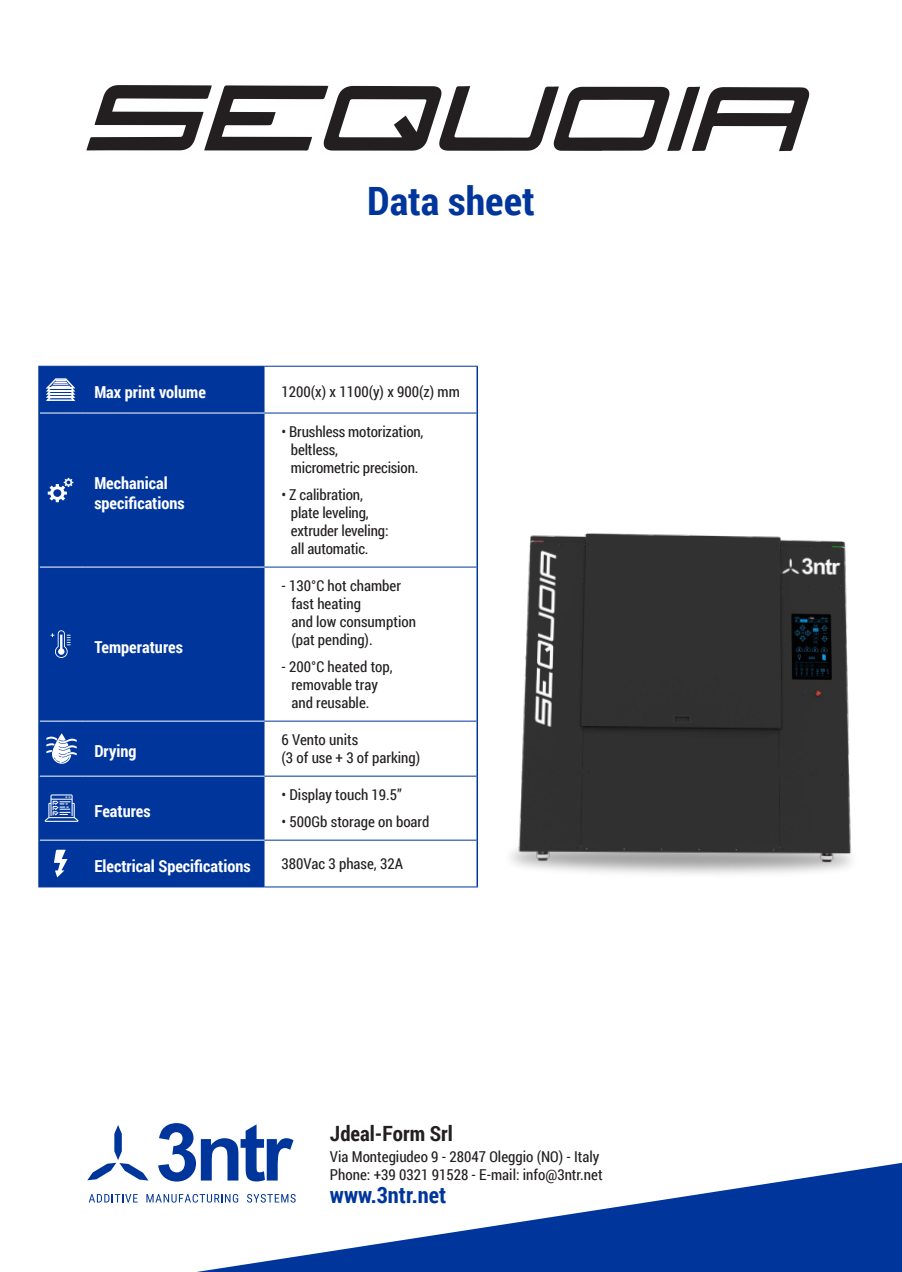
<style>
.page{position:relative;width:902px;height:1272px;background:#fff}
.page>*{position:absolute;margin:0;border:0;box-sizing:border-box;transform-origin:0 0}
.t1{font:700 39px "Roboto Condensed";color:#00369c}
.t2{font:700 22.5px "Roboto Condensed";color:#00369c}
.t3{font:700 21px "Roboto Condensed";color:#231f20}
.t4{font:700 16.5px "Roboto Condensed";color:#fff}
.t5{font:15px "Roboto Condensed";color:#231f20}
</style>
<div class="page">
<svg style="left:196px;top:1163px;width:705px;height:108px;fill:#00369c"></svg>
<svg style="left:87px;top:1125px;width:61px;height:55px"></svg>
<svg style="left:158px;top:1123px;width:135px;height:58px"></svg>
<svg style="left:89px;top:1194px;width:49px;height:8px"></svg>
<svg style="left:146px;top:1193px;width:92px;height:9px"></svg>
<svg style="left:247px;top:1193px;width:48px;height:9px"></svg>
<img style="left:476px;top:533px;width:376px;height:355px">
<div style="left:40px;top:367px;width:224px;height:519px;background:#00369c"></div>
<hr style="left:40px;top:412px;width:46px;height:1px;background:#fff">
<hr style="left:86px;top:412px;width:178px;height:1px;background:#fff">
<hr style="left:40px;top:566px;width:46px;height:1px;background:#fff">
<hr style="left:86px;top:566px;width:178px;height:1px;background:#fff">
<hr style="left:40px;top:720px;width:46px;height:1px;background:#fff">
<hr style="left:86px;top:720px;width:178px;height:1px;background:#fff">
<hr style="left:40px;top:775px;width:46px;height:1px;background:#fff">
<hr style="left:86px;top:775px;width:178px;height:1px;background:#fff">
<hr style="left:40px;top:839px;width:46px;height:1px;background:#fff">
<hr style="left:86px;top:839px;width:178px;height:1px;background:#fff">
<hr style="left:476px;top:366px;width:2px;height:47px;background:#00369c">
<hr style="left:476px;top:413px;width:2px;height:154px;background:#00369c">
<hr style="left:476px;top:567px;width:2px;height:154px;background:#00369c">
<hr style="left:476px;top:721px;width:2px;height:55px;background:#00369c">
<hr style="left:476px;top:776px;width:2px;height:64px;background:#00369c">
<hr style="left:476px;top:840px;width:2px;height:46px;background:#00369c">
<hr style="left:38px;top:366px;width:2px;height:47px;background:#00369c">
<hr style="left:38px;top:413px;width:2px;height:154px;background:#00369c">
<hr style="left:38px;top:567px;width:2px;height:154px;background:#00369c">
<hr style="left:38px;top:721px;width:2px;height:55px;background:#00369c">
<hr style="left:38px;top:776px;width:2px;height:64px;background:#00369c">
<hr style="left:38px;top:840px;width:2px;height:46px;background:#00369c">
<hr style="left:264px;top:366px;width:214px;height:1px;background:#00369c">
<hr style="left:264px;top:412px;width:212px;height:1px;background:#00369c">
<hr style="left:264px;top:566px;width:212px;height:1px;background:#00369c">
<hr style="left:264px;top:720px;width:212px;height:1px;background:#00369c">
<hr style="left:264px;top:775px;width:212px;height:1px;background:#00369c">
<hr style="left:264px;top:839px;width:212px;height:1px;background:#00369c">
<hr style="left:264px;top:886px;width:214px;height:1px;background:#00369c">
<hr style="left:38px;top:366px;width:48px;height:1px;background:#00369c">
<hr style="left:86px;top:366px;width:178px;height:1px;background:#00369c">
<hr style="left:38px;top:886px;width:48px;height:1px;background:#00369c">
<hr style="left:86px;top:886px;width:178px;height:1px;background:#00369c">
<svg style="left:45px;top:377px;width:32px;height:25px"></svg>
<svg style="left:48px;top:478px;width:25px;height:24px"></svg>
<svg style="left:50px;top:630px;width:21px;height:28px"></svg>
<svg style="left:46px;top:733px;width:31px;height:30px"></svg>
<svg style="left:45px;top:794px;width:33px;height:27px"></svg>
<svg style="left:54px;top:849px;width:13px;height:28px"></svg>
<svg style="left:86px;top:85px;width:723px;height:66px"></svg>
<p class="t1" style="left:367px;top:174px;width:169px">Data sheet</p>
<p class="t4" style="left:94px;top:381px;width:113px">Max print volume</p>
<p class="t5" style="left:281px;top:382px;width:180px">1200(x) x 1100(y) x 900(z) mm</p>
<p class="t4" style="left:94px;top:471px;width:75px">Mechanical</p>
<p class="t4" style="left:94px;top:491px;width:92px">specifications</p>
<p class="t4" style="left:94px;top:635px;width:90px">Temperatures</p>
<p class="t4" style="left:94px;top:739px;width:44px">Drying</p>
<p class="t4" style="left:94px;top:799px;width:58px">Features</p>
<p class="t5" style="left:281px;top:421px;width:143px">• Brushless motorization,</p>
<p class="t5" style="left:291px;top:439px;width:49px">beltless,</p>
<p class="t5" style="left:291px;top:457px;width:129px">micrometric precision.</p>
<p class="t5" style="left:281px;top:484px;width:83px">• Z calibration,</p>
<p class="t5" style="left:291px;top:502px;width:79px">plate leveling,</p>
<p class="t5" style="left:291px;top:520px;width:99px">extruder leveling:</p>
<p class="t5" style="left:291px;top:538px;width:79px">all automatic.</p>
<p class="t5" style="left:281px;top:575px;width:121px">- 130°C hot chamber</p>
<p class="t5" style="left:291px;top:593px;width:71px">fast heating</p>
<p class="t5" style="left:291px;top:611px;width:126px">and low consumption</p>
<p class="t5" style="left:291px;top:629px;width:83px">(pat pending).</p>
<p class="t5" style="left:281px;top:656px;width:113px">- 200°C heated top,</p>
<p class="t5" style="left:291px;top:674px;width:88px">removable tray</p>
<p class="t5" style="left:291px;top:692px;width:80px">and reusable.</p>
<p class="t5" style="left:281px;top:729px;width:78px">6 Vento units</p>
<p class="t5" style="left:281px;top:747px;width:140px">(3 of use + 3 of parking)</p>
<p class="t5" style="left:281px;top:784px;width:122px">• Display touch 19.5”</p>
<p class="t5" style="left:281px;top:811px;width:149px">• 500Gb storage on board</p>
<p class="t4" style="left:94px;top:854px;width:158px">Electrical Specifications</p>
<p class="t5" style="left:281px;top:853px;width:123px">380Vac 3 phase, 32A</p>
<p class="t3" style="left:330px;top:1118px;width:125px">Jdeal-Form Srl</p>
<p class="t5" style="left:330px;top:1146px;width:271px">Via Montegiudeo 9 - 28047 Oleggio (NO) - Italy</p>
<p class="t5" style="left:330px;top:1164px;width:274px">Phone: +39 0321 91528 - E-mail: info@3ntr.net</p>
<p class="t2" style="left:330px;top:1179px;width:118px">www.3ntr.net</p>
</div>
